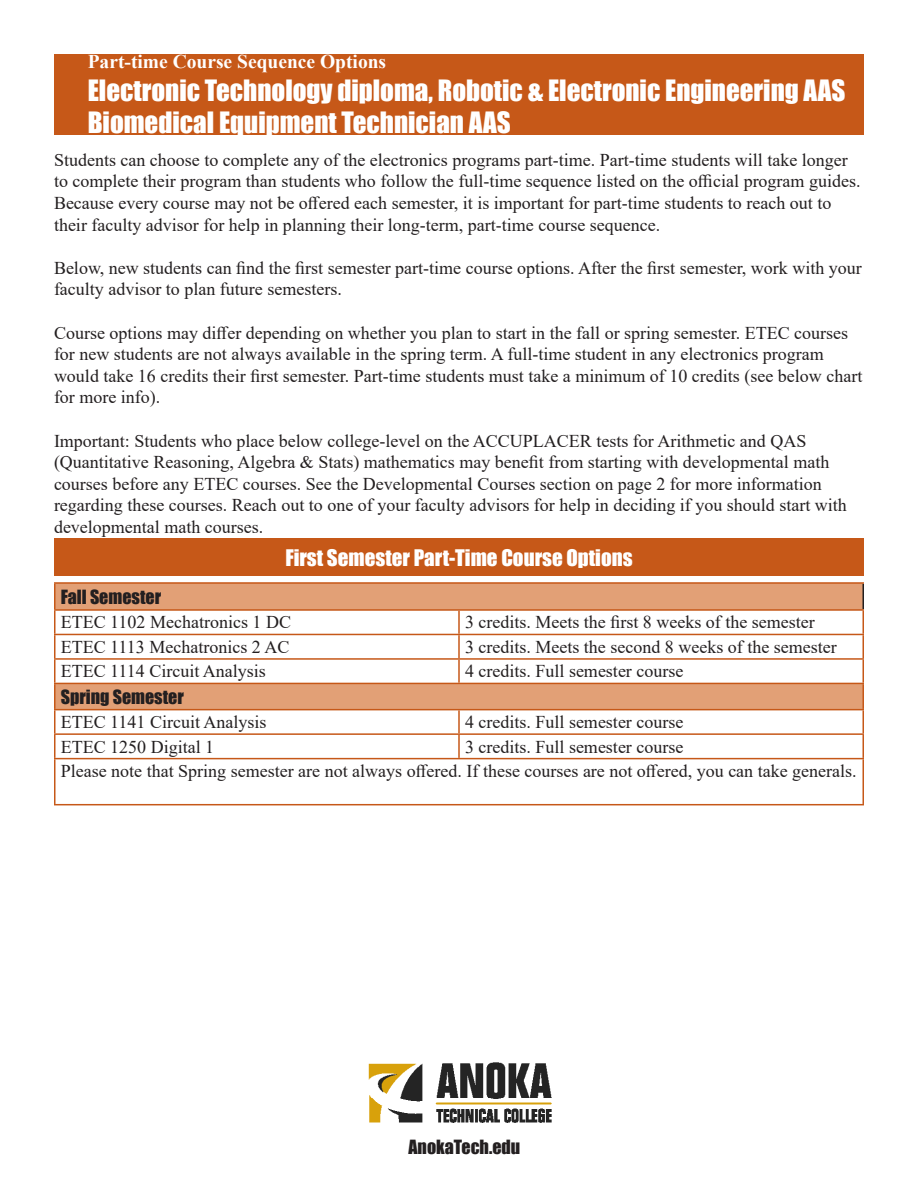
<style>
.page{position:relative;width:918px;height:1188px;background:#fff}
.page>*{position:absolute;margin:0;border:0;box-sizing:border-box;transform-origin:0 0}
.OTHER_List_Paragraph{font:27px "Impact";color:#fff}
.Subhead{font:21px "Impact";color:#fff}
.OTHER_List_Paragraph-2{font:700 19.5px "Times New Roman";color:#fff}
.body_first{font:18px/21.6px "Times New Roman";color:#231f20}
.OTHER_List_Paragraph-3{font:18px "Times New Roman";color:#231f20}
.OTHER_List_Paragraph-4{font:18px "Impact";color:#231f20}
</style>
<div class="page">
<img style="left:368px;top:1062px;width:184px;height:61px">
<div style="left:54px;top:538px;width:810px;height:38px;background:#c65818"></div>
<svg style="left:56px;top:584px;width:806px;height:125px"></svg>
<svg style="left:56px;top:710px;width:806px;height:94px"></svg>
<hr style="left:862px;top:584px;width:2px;height:25px;background:#231f20">
<hr style="left:54px;top:584px;width:2px;height:25px;background:#c65818">
<hr style="left:54px;top:582px;width:405px;height:2px;background:#c65818">
<hr style="left:459px;top:582px;width:405px;height:2px;background:#c65818">
<hr style="left:54px;top:611px;width:2px;height:23px;background:#c65818">
<hr style="left:54px;top:635px;width:2px;height:23px;background:#c65818">
<hr style="left:54px;top:660px;width:2px;height:23px;background:#c65818">
<hr style="left:54px;top:684px;width:2px;height:25px;background:#c65818">
<hr style="left:54px;top:710px;width:2px;height:23px;background:#c65818">
<hr style="left:54px;top:735px;width:2px;height:23px;background:#c65818">
<hr style="left:54px;top:759px;width:2px;height:45px;background:#c65818">
<hr style="left:54px;top:609px;width:405px;height:2px;background:#c65818">
<hr style="left:459px;top:609px;width:405px;height:2px;background:#c65818">
<hr style="left:458px;top:611px;width:2px;height:23px;background:#c65818">
<hr style="left:862px;top:611px;width:2px;height:23px;background:#c65818">
<hr style="left:458px;top:635px;width:2px;height:23px;background:#c65818">
<hr style="left:862px;top:635px;width:2px;height:23px;background:#c65818">
<hr style="left:458px;top:660px;width:2px;height:23px;background:#c65818">
<hr style="left:862px;top:660px;width:2px;height:23px;background:#c65818">
<hr style="left:862px;top:684px;width:2px;height:25px;background:#c65818">
<hr style="left:458px;top:710px;width:2px;height:23px;background:#c65818">
<hr style="left:862px;top:710px;width:2px;height:23px;background:#c65818">
<hr style="left:458px;top:735px;width:2px;height:23px;background:#c65818">
<hr style="left:862px;top:735px;width:2px;height:23px;background:#c65818">
<hr style="left:862px;top:759px;width:2px;height:45px;background:#c65818">
<hr style="left:54px;top:634px;width:405px;height:1px;background:#c65818">
<hr style="left:459px;top:634px;width:405px;height:1px;background:#c65818">
<hr style="left:54px;top:658px;width:405px;height:2px;background:#c65818">
<hr style="left:459px;top:658px;width:405px;height:2px;background:#c65818">
<hr style="left:54px;top:683px;width:405px;height:1px;background:#c65818">
<hr style="left:459px;top:683px;width:405px;height:1px;background:#c65818">
<hr style="left:54px;top:709px;width:405px;height:1px;background:#c65818">
<hr style="left:459px;top:709px;width:405px;height:1px;background:#c65818">
<hr style="left:54px;top:733px;width:405px;height:2px;background:#c65818">
<hr style="left:459px;top:733px;width:405px;height:2px;background:#c65818">
<hr style="left:54px;top:758px;width:405px;height:1px;background:#c65818">
<hr style="left:459px;top:758px;width:405px;height:1px;background:#c65818">
<hr style="left:54px;top:804px;width:405px;height:1px;background:#c65818">
<hr style="left:459px;top:804px;width:405px;height:1px;background:#c65818">
<div style="left:54px;top:54px;width:810px;height:81px;background:#c65818"></div>
<p class="OTHER_List_Paragraph-2" style="left:88px;top:48px;width:300px">Part-time Course Sequence Options</p>
<p class="OTHER_List_Paragraph" style="left:88px;top:69px;width:759px">Electronic Technology diploma, Robotic &amp; Electronic Engineering AAS</p>
<p class="OTHER_List_Paragraph" style="left:88px;top:102px;width:425px">Biomedical Equipment Technician AAS</p>
<p class="body_first" style="left:54px;top:148px;width:808px">Students can choose to complete any of the electronics programs part-time. Part-time students will take longer to complete their program than students who follow the full-time sequence listed on the official program guides.<br>Because every course may not be offered each semester, it is important for part-time students to reach out to their faculty advisor for help in planning their long-term, part-time course sequence.</p>
<p class="body_first" style="left:54px;top:256px;width:809px">Below, new students can find the first semester part-time course options. After the first semester, work with your faculty advisor to plan future semesters.</p>
<p class="body_first" style="left:54px;top:321px;width:810px">Course options may differ depending on whether you plan to start in the fall or spring semester. ETEC courses for new students are not always available in the spring term. A full-time student in any electronics program would take 16 credits their first semester. Part-time students must take a minimum of 10 credits (see below chart for more info).</p>
<p class="body_first" style="left:54px;top:429px;width:794px">Important: Students who place below college-level on the ACCUPLACER tests for Arithmetic and QAS (Quantitative Reasoning, Algebra &amp; Stats) mathematics may benefit from starting with developmental math courses before any ETEC courses. See the Developmental Courses section on page 2 for more information regarding these courses. Reach out to one of your faculty advisors for help in deciding if you should start with developmental math courses.</p>
<p class="Subhead" style="left:285px;top:541px;width:349px">First Semester Part-Time Course Options</p>
<p class="OTHER_List_Paragraph-4" style="left:61px;top:583px;width:102px">Fall Semester</p>
<p class="OTHER_List_Paragraph-3" style="left:61px;top:610px;width:232px">ETEC 1102 Mechatronics 1 DC</p>
<p class="OTHER_List_Paragraph-3" style="left:465px;top:610px;width:351px">3 credits. Meets the first 8 weeks of the semester</p>
<p class="OTHER_List_Paragraph-3" style="left:61px;top:634px;width:230px">ETEC 1113 Mechatronics 2 AC</p>
<p class="OTHER_List_Paragraph-3" style="left:465px;top:634px;width:373px">3 credits. Meets the second 8 weeks of the semester</p>
<p class="OTHER_List_Paragraph-3" style="left:61px;top:659px;width:207px">ETEC 1114 Circuit Analysis</p>
<p class="OTHER_List_Paragraph-3" style="left:465px;top:659px;width:220px">4 credits. Full semester course</p>
<p class="OTHER_List_Paragraph-4" style="left:61px;top:683px;width:125px">Spring Semester</p>
<p class="OTHER_List_Paragraph-3" style="left:61px;top:709px;width:207px">ETEC 1141 Circuit Analysis</p>
<p class="OTHER_List_Paragraph-3" style="left:465px;top:709px;width:220px">4 credits. Full semester course</p>
<p class="OTHER_List_Paragraph-3" style="left:61px;top:734px;width:155px">ETEC 1250 Digital 1</p>
<p class="OTHER_List_Paragraph-3" style="left:465px;top:734px;width:220px">3 credits. Full semester course</p>
<p class="OTHER_List_Paragraph-3" style="left:61px;top:758px;width:798px">Please note that Spring semester are not always offered. If these courses are not offered, you can take generals.</p>
<p class="OTHER_List_Paragraph-4" style="left:409px;top:1133px;width:113px">AnokaTech.edu</p>
</div>
